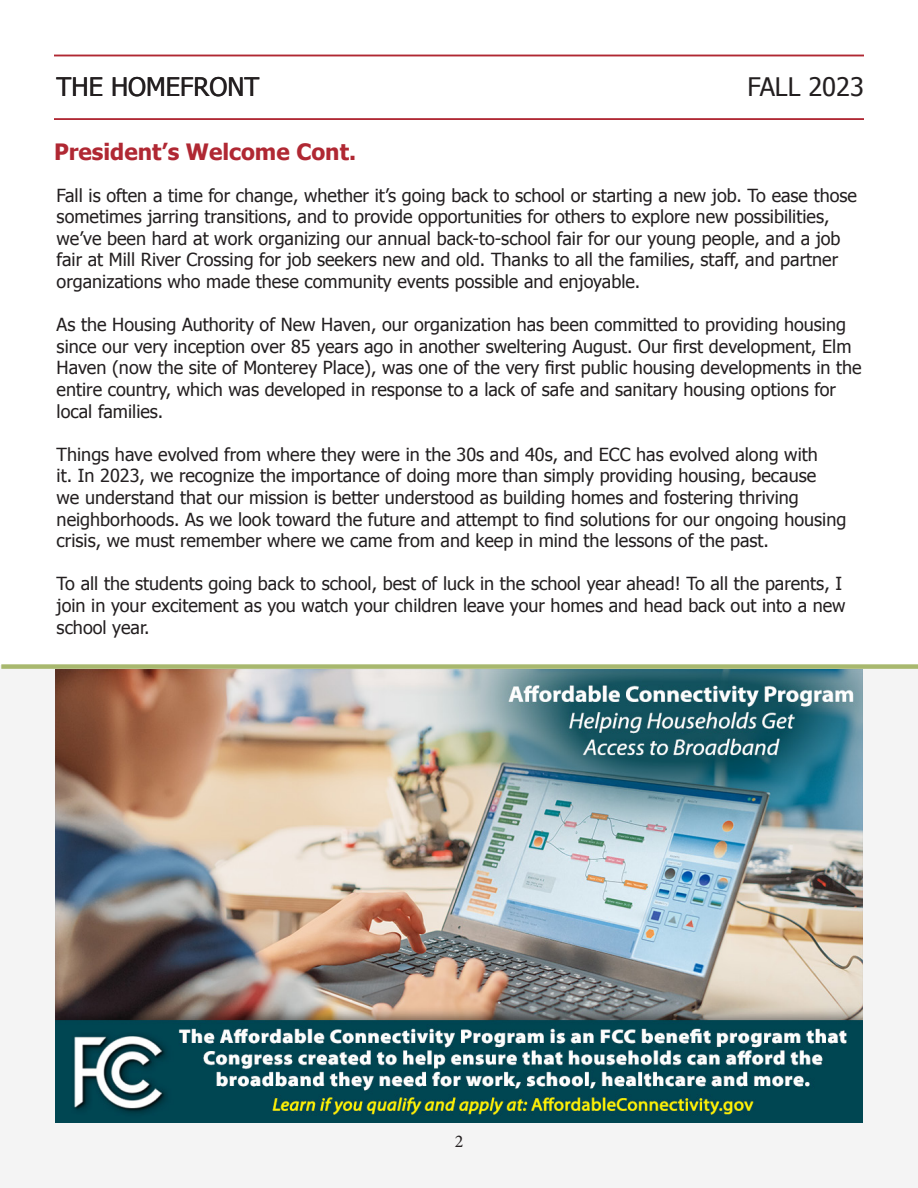
<style>
.page{position:relative;width:918px;height:1188px;background:#fff}
.page>*{position:absolute;margin:0;border:0;box-sizing:border-box;transform-origin:0 0}
.t1{font:25.5px "Tahoma";color:#231f20}
.Headers{font:700 22.5px "Tahoma";color:#b02833}
.Body{font:18px/21.6px "Tahoma";color:#231f20}
.t2{font:18px "Minion Pro";color:#231f20}
</style>
<div class="page">
<hr style="left:54px;top:55px;width:810px;height:1px;background:#b02833">
<hr style="left:54px;top:118px;width:810px;height:2px;background:#b02833">
<div style="left:0;top:666px;width:918px;height:522px;background:#f4f4f4"></div>
<img style="left:56px;top:669px;width:806px;height:454px">
<div style="left:1px;top:664px;width:917px;height:5px;background:#a8b86e"></div>
<p class="t1" style="left:57px;top:69px;width:204px">THE HOMEFRONT</p>
<p class="Headers" style="left:54px;top:136px;width:304px">President’s Welcome Cont.</p>
<h1 class="t1" style="left:748px;top:69px;width:118px">FALL 2023</h1>
<p class="Body" style="left:57px;top:184px;width:802px">Fall is often a time for change, whether it’s going back to school or starting a new job. To ease those sometimes jarring transitions, and to provide opportunities for others to explore new possibilities, we’ve been hard at work organizing our annual back-to-school fair for our young people, and a job fair at Mill River Crossing for job seekers new and old. Thanks to all the families, staff, and partner organizations who made these community events possible and enjoyable.</p>
<p class="Body" style="left:57px;top:313px;width:807px">As the Housing Authority of New Haven, our organization has been committed to providing housing since our very inception over 85 years ago in another sweltering August. Our first development, Elm Haven (now the site of Monterey Place), was one of the very first public housing developments in the entire country, which was developed in response to a lack of safe and sanitary housing options for local families.</p>
<p class="Body" style="left:57px;top:443px;width:791px">Things have evolved from where they were in the 30s and 40s, and ECC has evolved along with<br>it. In 2023, we recognize the importance of doing more than simply providing housing, because<br>we understand that our mission is better understood as building homes and fostering thriving neighborhoods. As we look toward the future and attempt to find solutions for our ongoing housing crisis, we must remember where we came from and keep in mind the lessons of the past.</p>
<p class="Body" style="left:57px;top:572px;width:791px">To all the students going back to school, best of luck in the school year ahead! To all the parents, I join in your excitement as you watch your children leave your homes and head back out into a new school year.</p>
<p class="t2" style="left:455px;top:1129px;width:10px">2</p>
</div>
